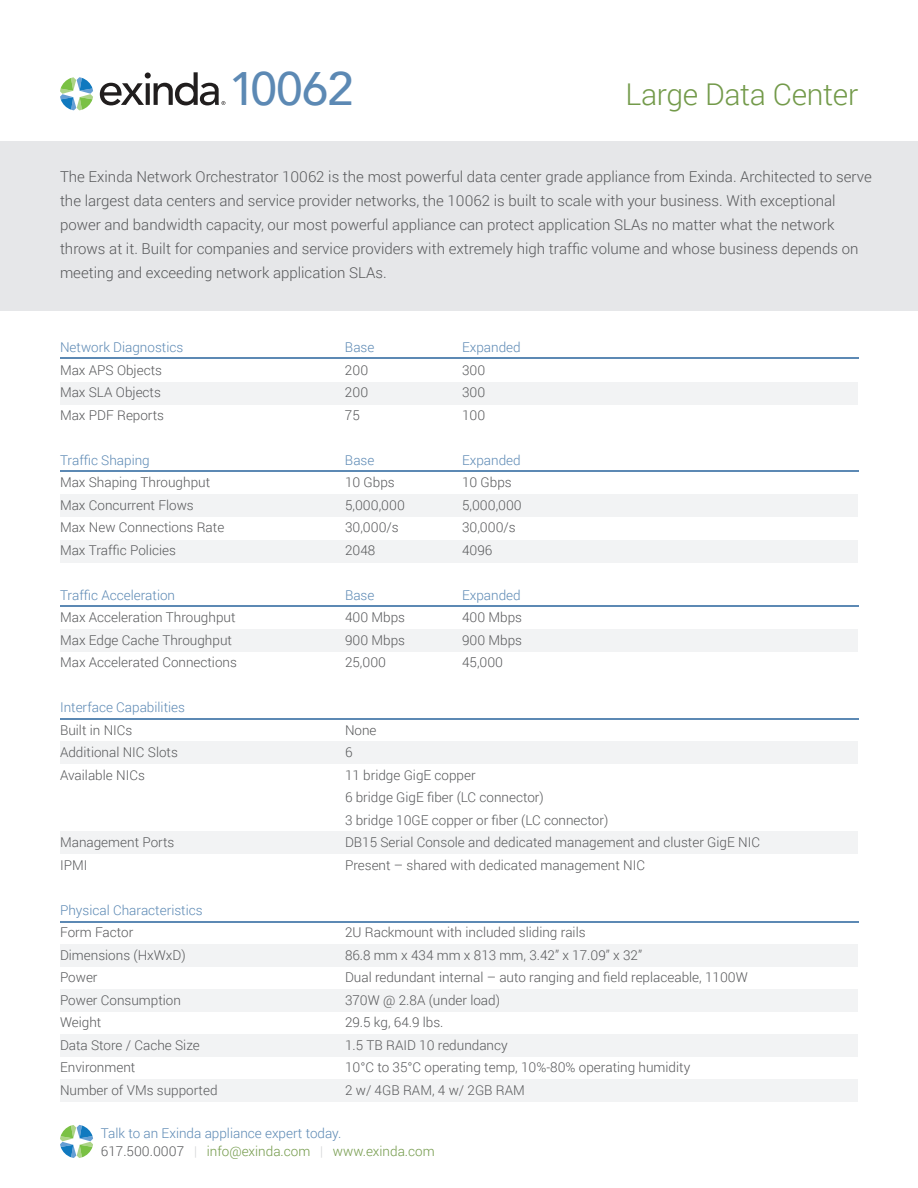
<style>
.page{position:relative;width:918px;height:1188px;background:#fff}
.page>*{position:absolute;margin:0;border:0;box-sizing:border-box;transform-origin:0 0}
.t1{font:500 46.95px "Avenir";letter-spacing:-.01em;color:#5c89b4}
.t2{font:300 30px "Roboto";letter-spacing:-.01em;color:#739a4a}
.t3{font:300 15px/24px "Roboto";color:#57585a}
.t4{font:300 13.5px/22.5px "Roboto";color:#57585a}
.t5{font:300 13.5px/18px "Roboto";color:#5c89b4}
.s1{color:#57585a}
.s2{color:#d1d2d4}
.s3{color:#739a4a}
</style>
<div class="page">
<div style="left:0;top:141px;width:918px;height:170px;background:#e6e7e9"></div>
<hr style="left:60px;top:358px;width:798px;height:1px;background:#5c89b4">
<div style="left:60px;top:382px;width:798px;height:23px;background:#f2f3f4"></div>
<hr style="left:60px;top:470px;width:798px;height:2px;background:#5c89b4">
<div style="left:60px;top:494px;width:798px;height:23px;background:#f2f3f4"></div>
<div style="left:60px;top:540px;width:798px;height:22px;background:#f2f3f4"></div>
<hr style="left:60px;top:718px;width:798px;height:1px;background:#5c89b4">
<div style="left:60px;top:741px;width:798px;height:23px;background:#f2f3f4"></div>
<div style="left:60px;top:831px;width:798px;height:22px;background:#f2f3f4"></div>
<hr style="left:60px;top:922px;width:798px;height:1px;background:#5c89b4">
<div style="left:60px;top:944px;width:798px;height:22px;background:#f2f3f4"></div>
<div style="left:60px;top:989px;width:798px;height:22px;background:#f2f3f4"></div>
<div style="left:60px;top:1034px;width:798px;height:22px;background:#f2f3f4"></div>
<div style="left:60px;top:1079px;width:798px;height:23px;background:#f2f3f4"></div>
<hr style="left:60px;top:605px;width:798px;height:2px;background:#5c89b4">
<div style="left:60px;top:629px;width:798px;height:22px;background:#f2f3f4"></div>
<svg style="left:60px;top:77px;width:33px;height:33px"></svg>
<svg style="left:100px;top:72px;width:125px;height:33px"></svg>
<svg style="left:60px;top:1125px;width:33px;height:33px"></svg>
<h1 class="t1" style="left:229px;top:48px;width:126px">10062</h1>
<h2 class="t2" style="left:626px;top:73px;width:234px">Large Data Center</h2>
<p class="t3" style="left:60px;top:164px;width:813px">The Exinda Network Orchestrator 10062 is the most powerful data center grade appliance from Exinda. Architected to serve the largest data centers and service provider networks, the 10062 is built to scale with your business. With exceptional power and bandwidth capacity, our most powerful appliance can protect application SLAs no matter what the network throws at it. Built for companies and service providers with extremely high traffic volume and whose business depends on meeting and exceeding network application SLAs.</p>
<p class="t5" style="left:60px;top:338px;width:125px">Network Diagnostics</p>
<p class="t5" style="left:345px;top:338px;width:31px">Base</p>
<p class="t5" style="left:462px;top:338px;width:60px">Expanded</p>
<p class="t4" style="left:60px;top:358px;width:104px">Max APS Objects</p>
<p class="t4" style="left:345px;top:358px;width:25px">200</p>
<p class="t4" style="left:462px;top:358px;width:25px">300</p>
<p class="t4" style="left:60px;top:381px;width:103px">Max SLA Objects</p>
<p class="t4" style="left:345px;top:381px;width:25px">200</p>
<p class="t4" style="left:462px;top:381px;width:25px">300</p>
<p class="t4" style="left:60px;top:403px;width:106px">Max PDF Reports</p>
<p class="t4" style="left:345px;top:403px;width:16px">75</p>
<p class="t4" style="left:462px;top:403px;width:25px">100</p>
<p class="t5" style="left:60px;top:450px;width:91px">Traffic Shaping</p>
<p class="t5" style="left:345px;top:450px;width:31px">Base</p>
<p class="t5" style="left:462px;top:450px;width:60px">Expanded</p>
<p class="t4" style="left:60px;top:471px;width:152px">Max Shaping Throughput</p>
<p class="t4" style="left:345px;top:471px;width:51px">10 Gbps</p>
<p class="t4" style="left:462px;top:471px;width:51px">10 Gbps</p>
<p class="t4" style="left:60px;top:493px;width:135px">Max Concurrent Flows</p>
<p class="t4" style="left:345px;top:493px;width:61px">5,000,000</p>
<p class="t4" style="left:462px;top:493px;width:61px">5,000,000</p>
<p class="t4" style="left:60px;top:516px;width:166px">Max New Connections Rate</p>
<p class="t4" style="left:345px;top:516px;width:55px">30,000/s</p>
<p class="t4" style="left:462px;top:516px;width:55px">30,000/s</p>
<p class="t4" style="left:60px;top:538px;width:117px">Max Traffic Policies</p>
<p class="t4" style="left:345px;top:538px;width:32px">2048</p>
<p class="t4" style="left:462px;top:538px;width:32px">4096</p>
<p class="t5" style="left:60px;top:585px;width:117px">Traffic Acceleration</p>
<p class="t5" style="left:345px;top:585px;width:31px">Base</p>
<p class="t5" style="left:462px;top:585px;width:60px">Expanded</p>
<p class="t4" style="left:60px;top:606px;width:177px">Max Acceleration Throughput</p>
<p class="t4" style="left:345px;top:606px;width:62px">400 Mbps</p>
<p class="t4" style="left:462px;top:606px;width:62px">400 Mbps</p>
<p class="t4" style="left:60px;top:628px;width:173px">Max Edge Cache Throughput</p>
<p class="t4" style="left:345px;top:628px;width:62px">900 Mbps</p>
<p class="t4" style="left:462px;top:628px;width:62px">900 Mbps</p>
<p class="t4" style="left:60px;top:651px;width:178px">Max Accelerated Connections</p>
<p class="t4" style="left:345px;top:651px;width:43px">25,000</p>
<p class="t4" style="left:462px;top:651px;width:43px">45,000</p>
<p class="t5" style="left:60px;top:698px;width:126px">Interface Capabilities</p>
<p class="t4" style="left:60px;top:718px;width:74px">Built in NICs</p>
<p class="t4" style="left:345px;top:718px;width:33px">None</p>
<p class="t4" style="left:60px;top:741px;width:119px">Additional NIC Slots</p>
<p class="t4" style="left:345px;top:741px;width:9px">6</p>
<p class="t4" style="left:60px;top:763px;width:86px">Available NICs</p>
<p class="t4" style="left:345px;top:763px;width:265px">11 bridge GigE copper<br>6 bridge GigE fiber (LC connector)<br>3 bridge 10GE copper or fiber (LC connector)</p>
<p class="t4" style="left:60px;top:831px;width:116px">Management Ports</p>
<p class="t4" style="left:345px;top:831px;width:417px">DB15 Serial Console and dedicated management and cluster GigE NIC</p>
<p class="t4" style="left:60px;top:853px;width:29px">IPMI</p>
<p class="t4" style="left:345px;top:853px;width:302px">Present – shared with dedicated management NIC</p>
<p class="t5" style="left:60px;top:900px;width:144px">Physical Characteristics</p>
<p class="t4" style="left:60px;top:921px;width:75px">Form Factor</p>
<p class="t4" style="left:345px;top:921px;width:242px">2U Rackmount with included sliding rails</p>
<p class="t4" style="left:60px;top:943px;width:127px">Dimensions (HxWxD)</p>
<p class="t4" style="left:345px;top:943px;width:299px">86.8 mm x 434 mm x 813 mm, 3.42” x 17.09” x 32”</p>
<p class="t4" style="left:60px;top:966px;width:39px">Power</p>
<p class="t4" style="left:345px;top:966px;width:404px">Dual redundant internal – auto ranging and field replaceable, 1100W</p>
<p class="t4" style="left:60px;top:988px;width:122px">Power Consumption</p>
<p class="t4" style="left:345px;top:988px;width:156px">370W @ 2.8A (under load)</p>
<p class="t4" style="left:60px;top:1011px;width:43px">Weight</p>
<p class="t4" style="left:345px;top:1011px;width:100px">29.5 kg, 64.9 lbs.</p>
<p class="t4" style="left:60px;top:1033px;width:141px">Data Store / Cache Size</p>
<p class="t4" style="left:345px;top:1033px;width:164px">1.5 TB RAID 10 redundancy</p>
<p class="t4" style="left:60px;top:1056px;width:77px">Environment</p>
<p class="t4" style="left:345px;top:1056px;width:347px">10°C to 35°C operating temp, 10%-80% operating humidity</p>
<p class="t4" style="left:60px;top:1078px;width:159px">Number of VMs supported</p>
<p class="t4" style="left:345px;top:1078px;width:181px">2 w/ 4GB RAM, 4 w/ 2GB RAM</p>
<p class="t5" style="left:101px;top:1124px;width:335px">Talk to an Exinda appliance expert today.<br><span class="s1">617.500.0007</span> <span class="s2">|</span> <span class="s3">info@exinda.com</span> <span class="s2">|</span> <span class="s3">www.exinda.com</span></p>
</div>
